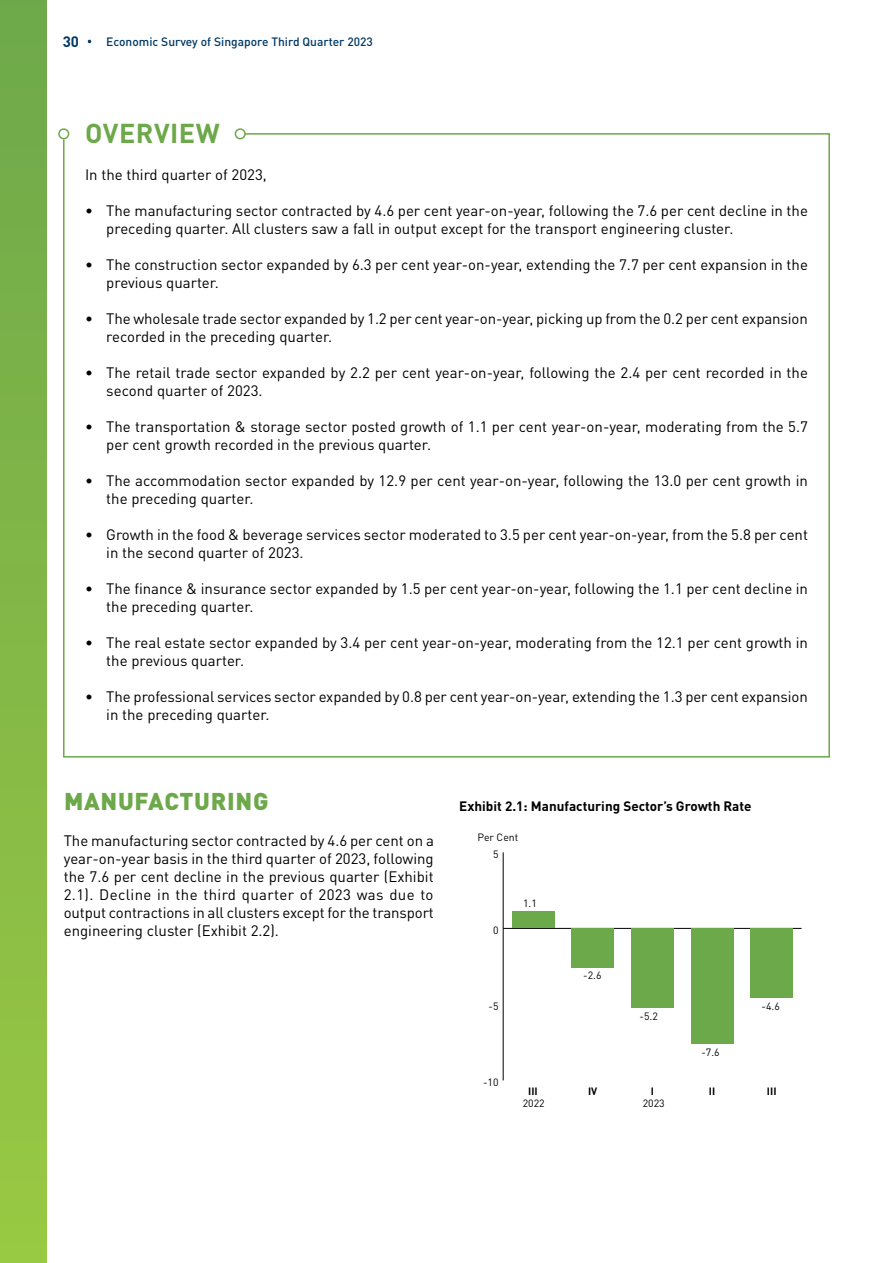
<style>
.page{position:relative;width:893px;height:1263px;background:#fff}
.page>*{position:absolute;margin:0;border:0;box-sizing:border-box;transform-origin:0 0}
.t1{font:700 27px "DIN Pro";letter-spacing:.02em;color:#6da84a}
.t2{font:900 24px "DIN Pro";letter-spacing:.03em;color:#6da84a}
.t3{font:15px/18px "DIN Pro";color:#000}
.t4{font:700 15px "DIN Pro";color:#003965}
.t5{font:700 13.5px "DIN Pro";color:#000}
.t6{font:500 12px "DIN Pro";color:#003965}
.t7{font:10.5px "DIN Pro";color:#000}
.t8{font:700 10.5px "DIN Pro";color:#000}
</style>
<div class="page">
<svg style="left:62px;top:132px;width:768px;height:626px"></svg>
<div style="left:58px;top:128px;width:11px;height:11px;border:2px solid #6da84a;border-radius:50%"></div>
<div style="left:235px;top:128px;width:11px;height:11px;border:2px solid #6da84a;border-radius:50%"></div>
<hr style="left:503px;top:928px;width:298px;height:1px;background:#000">
<hr style="left:503px;top:852px;width:1px;height:228px;background:#000">
<div style="left:511px;top:911px;width:43px;height:17px;background:#6ca94b"></div>
<div style="left:571px;top:928px;width:43px;height:39px;background:#6ca94b"></div>
<div style="left:631px;top:928px;width:43px;height:79px;background:#6ca94b"></div>
<div style="left:691px;top:928px;width:42px;height:115px;background:#6ca94b"></div>
<div style="left:750px;top:928px;width:43px;height:70px;background:#6ca94b"></div>
<div style="left:0;top:0;width:47px;height:1263px;background:linear-gradient(to bottom,#6ea84b,#99c843)"></div>
<p class="t4" style="left:63px;top:29px;width:18px">30</p>
<p class="t6" style="left:106px;top:32px;width:268px">Economic Survey of Singapore Third Quarter 2023</p>
<h1 class="t1" style="left:85px;top:111px;width:136px">OVERVIEW</h1>
<p class="t3" style="left:85px;top:164px;width:183px">In the third quarter of 2023,</p>
<p class="t3" style="left:106px;top:200px;width:703px;text-indent:-21px">• The manufacturing sector contracted by 4.6 per cent year-on-year, following the 7.6 per cent decline in the preceding quarter. All clusters saw a fall in output except for the transport engineering cluster.</p>
<p class="t3" style="left:106px;top:254px;width:703px;text-indent:-21px">• The construction sector expanded by 6.3 per cent year-on-year, extending the 7.7 per cent expansion in the previous quarter.</p>
<p class="t3" style="left:106px;top:308px;width:703px;text-indent:-21px">• The wholesale trade sector expanded by 1.2 per cent year-on-year, picking up from the 0.2 per cent expansion recorded in the preceding quarter.</p>
<p class="t3" style="left:106px;top:362px;width:703px;text-indent:-21px">• The retail trade sector expanded by 2.2 per cent year-on-year, following the 2.4 per cent recorded in the second quarter of 2023.</p>
<p class="t3" style="left:106px;top:416px;width:703px;text-indent:-21px">• The transportation &amp; storage sector posted growth of 1.1 per cent year-on-year, moderating from the 5.7 per cent growth recorded in the previous quarter.</p>
<p class="t3" style="left:106px;top:470px;width:703px;text-indent:-21px">• The accommodation sector expanded by 12.9 per cent year-on-year, following the 13.0 per cent growth in the preceding quarter.</p>
<p class="t3" style="left:106px;top:524px;width:703px;text-indent:-21px">• Growth in the food &amp; beverage services sector moderated to 3.5 per cent year-on-year, from the 5.8 per cent in the second quarter of 2023.</p>
<p class="t3" style="left:106px;top:578px;width:703px;text-indent:-21px">• The finance &amp; insurance sector expanded by 1.5 per cent year-on-year, following the 1.1 per cent decline in the preceding quarter.</p>
<p class="t3" style="left:106px;top:632px;width:703px;text-indent:-21px">• The real estate sector expanded by 3.4 per cent year-on-year, moderating from the 12.1 per cent growth in the previous quarter.</p>
<p class="t3" style="left:106px;top:686px;width:703px;text-indent:-21px">• The professional services sector expanded by 0.8 per cent year-on-year, extending the 1.3 per cent expansion in the preceding quarter.</p>
<h2 class="t2" style="left:64px;top:781px;width:206px">MANUFACTURING</h2>
<p class="t3" style="left:64px;top:830px;width:372px;text-align:justify">The manufacturing sector contracted by 4.6 per cent on a year-on-year basis in the third quarter of 2023, following the 7.6 per cent decline in the previous quarter (Exhibit 2.1). Decline in the third quarter of 2023 was due to output contractions in all clusters except for the transport engineering cluster (Exhibit 2.2).</p>
<p class="t5" style="left:459px;top:794px;width:294px">Exhibit 2.1: Manufacturing Sector’s Growth Rate</p>
<p class="t7" style="left:477px;top:830px;width:42px">Per Cent</p>
<p class="t7" style="left:493px;top:847px;width:7px">5</p>
<p class="t7" style="left:493px;top:923px;width:7px">0</p>
<p class="t7" style="left:489px;top:999px;width:11px">-5</p>
<p class="t7" style="left:483px;top:1075px;width:17px">-10</p>
<p class="t7" style="left:523px;top:896px;width:15px">1.1</p>
<p class="t7" style="left:583px;top:968px;width:20px">-2.6</p>
<p class="t7" style="left:640px;top:1008px;width:20px">-5.2</p>
<p class="t7" style="left:701px;top:1045px;width:20px">-7.6</p>
<p class="t7" style="left:762px;top:999px;width:20px">-4.6</p>
<p class="t8" style="left:528px;top:1082px;width:11px">III</p>
<p class="t8" style="left:588px;top:1082px;width:11px">IV</p>
<p class="t8" style="left:651px;top:1082px;width:5px">I</p>
<p class="t8" style="left:709px;top:1082px;width:8px">II</p>
<p class="t8" style="left:767px;top:1082px;width:11px">III</p>
<p class="t7" style="left:523px;top:1096px;width:23px">2022</p>
<p class="t7" style="left:643px;top:1096px;width:23px">2023</p>
</div>
